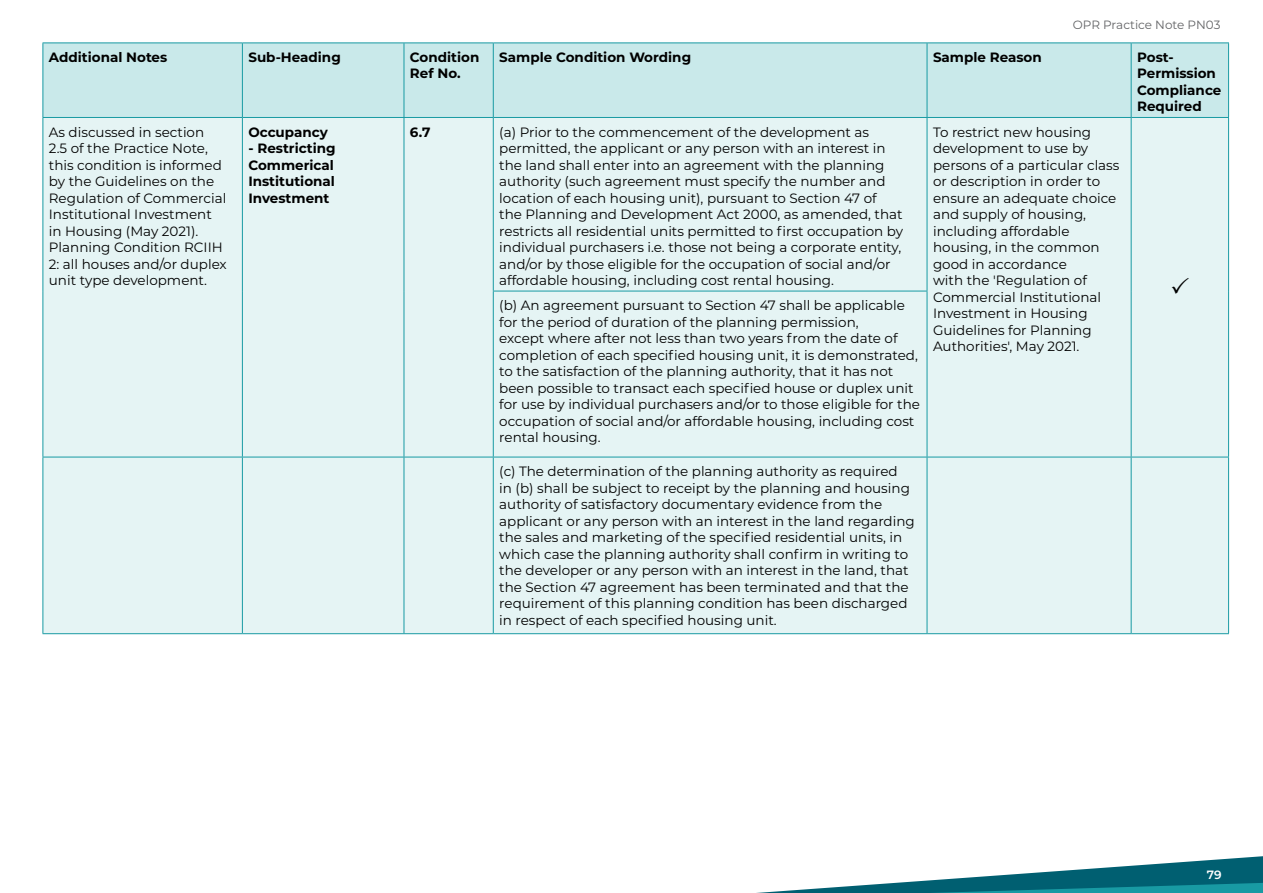
<style>
.page{position:relative;width:1263px;height:893px;background:#fff}
.page>*{position:absolute;margin:0;border:0;box-sizing:border-box;transform-origin:0 0}
.t1{font:13.5px/16.5px "Montserrat";color:#000}
.table_bold{font:700 13.5px/16.5px "Montserrat";color:#000}
.t2{font:12px "Montserrat";color:#636466}
.t3{font:600 12px "Montserrat";color:#fff}
</style>
<div class="page">
<svg style="left:756px;top:856px;width:507px;height:37px"></svg>
<div style="left:44px;top:44px;width:1184px;height:73px;background:#c9e9ea"></div>
<div style="left:44px;top:118px;width:1184px;height:515px;background:#e5f4f4"></div>
<hr style="left:43px;top:118px;width:1px;height:173px;background:#189aa3">
<hr style="left:242px;top:118px;width:1px;height:173px;background:#189aa3">
<hr style="left:404px;top:118px;width:1px;height:173px;background:#189aa3">
<hr style="left:493px;top:118px;width:1px;height:173px;background:#189aa3">
<hr style="left:927px;top:118px;width:1px;height:173px;background:#189aa3">
<hr style="left:43px;top:291px;width:1px;height:166px;background:#189aa3">
<hr style="left:242px;top:291px;width:1px;height:166px;background:#189aa3">
<hr style="left:404px;top:291px;width:1px;height:166px;background:#189aa3">
<hr style="left:493px;top:291px;width:434px;height:1px;background:#189aa3">
<hr style="left:493px;top:291px;width:1px;height:166px;background:#189aa3">
<hr style="left:927px;top:291px;width:1px;height:166px;background:#189aa3">
<hr style="left:43px;top:457px;width:199px;height:1px;background:#189aa3">
<hr style="left:43px;top:457px;width:1px;height:176px;background:#189aa3">
<hr style="left:242px;top:457px;width:162px;height:1px;background:#189aa3">
<hr style="left:242px;top:457px;width:1px;height:176px;background:#189aa3">
<hr style="left:404px;top:457px;width:89px;height:1px;background:#189aa3">
<hr style="left:404px;top:457px;width:1px;height:176px;background:#189aa3">
<hr style="left:493px;top:457px;width:434px;height:1px;background:#189aa3">
<hr style="left:493px;top:457px;width:1px;height:176px;background:#189aa3">
<hr style="left:927px;top:457px;width:204px;height:1px;background:#189aa3">
<hr style="left:927px;top:457px;width:1px;height:176px;background:#189aa3">
<hr style="left:43px;top:633px;width:199px;height:1px;background:#189aa3">
<hr style="left:242px;top:633px;width:162px;height:1px;background:#189aa3">
<hr style="left:404px;top:633px;width:89px;height:1px;background:#189aa3">
<hr style="left:493px;top:633px;width:434px;height:1px;background:#189aa3">
<hr style="left:927px;top:633px;width:204px;height:1px;background:#189aa3">
<hr style="left:1131px;top:118px;width:1px;height:173px;background:#189aa3">
<hr style="left:1228px;top:118px;width:1px;height:173px;background:#189aa3">
<hr style="left:1131px;top:291px;width:1px;height:166px;background:#189aa3">
<hr style="left:1228px;top:291px;width:1px;height:166px;background:#189aa3">
<hr style="left:1131px;top:457px;width:1px;height:176px;background:#189aa3">
<hr style="left:1228px;top:457px;width:1px;height:176px;background:#189aa3">
<hr style="left:1131px;top:457px;width:98px;height:1px;background:#189aa3">
<hr style="left:1131px;top:633px;width:98px;height:1px;background:#189aa3">
<hr style="left:43px;top:43px;width:199px;height:1px;background:#189aa3">
<hr style="left:43px;top:43px;width:1px;height:74px;background:#189aa3">
<hr style="left:242px;top:43px;width:162px;height:1px;background:#189aa3">
<hr style="left:242px;top:43px;width:1px;height:74px;background:#189aa3">
<hr style="left:404px;top:43px;width:89px;height:1px;background:#189aa3">
<hr style="left:404px;top:43px;width:1px;height:74px;background:#189aa3">
<hr style="left:493px;top:43px;width:434px;height:1px;background:#189aa3">
<hr style="left:493px;top:43px;width:1px;height:74px;background:#189aa3">
<hr style="left:927px;top:43px;width:204px;height:1px;background:#189aa3">
<hr style="left:927px;top:43px;width:1px;height:74px;background:#189aa3">
<hr style="left:1131px;top:43px;width:98px;height:1px;background:#189aa3">
<hr style="left:1131px;top:43px;width:1px;height:74px;background:#189aa3">
<hr style="left:1228px;top:43px;width:1px;height:74px;background:#189aa3">
<hr style="left:43px;top:117px;width:199px;height:1px;background:#189aa3">
<hr style="left:242px;top:117px;width:162px;height:1px;background:#189aa3">
<hr style="left:404px;top:117px;width:89px;height:1px;background:#189aa3">
<hr style="left:493px;top:117px;width:434px;height:1px;background:#189aa3">
<hr style="left:927px;top:117px;width:204px;height:1px;background:#189aa3">
<hr style="left:1131px;top:117px;width:98px;height:1px;background:#189aa3">
<svg style="left:1172px;top:277px;width:17px;height:17px"></svg>
<p class="t2" style="left:1073px;top:16px;width:149px">OPR Practice Note PN03</p>
<p class="table_bold" style="left:49px;top:48px;width:120px">Additional Notes</p>
<p class="table_bold" style="left:248px;top:48px;width:94px">Sub-Heading</p>
<p class="table_bold" style="left:410px;top:48px;width:71px">Condition<br>Ref No.</p>
<p class="table_bold" style="left:499px;top:48px;width:193px">Sample Condition Wording</p>
<p class="table_bold" style="left:933px;top:48px;width:110px">Sample Reason</p>
<p class="table_bold" style="left:1137px;top:48px;width:86px">Post-<br>Permission<br>Compliance<br>Required</p>
<p class="t1" style="left:49px;top:123px;width:179px">As discussed in section<br>2.5 of the Practice Note, this condition is informed by the Guidelines on the<br>Regulation of Commercial<br>Institutional Investment in Housing (May 2021).<br>Planning Condition RCIIH<br>2: all houses and/or duplex unit type development.</p>
<p class="table_bold" style="left:248px;top:123px;width:81px">Occupancy</p>
<p class="table_bold" style="left:410px;top:123px;width:22px">6.7</p>
<p class="t1" style="left:499px;top:123px;width:405px">(a) Prior to the commencement of the development as permitted, the applicant or any person with an interest in the land shall enter into an agreement with the planning authority (such agreement must specify the number and location of each housing unit), pursuant to Section 47 of<br>the Planning and Development Act 2000, as amended, that restricts all residential units permitted to first occupation by individual purchasers i.e. those not being a corporate entity, and/or by those eligible for the occupation of social and/or affordable housing, including cost rental housing.</p>
<p class="t1" style="left:933px;top:123px;width:188px">To restrict new housing development to use by persons of a particular class or description in order to ensure an adequate choice and supply of housing, including affordable housing, in the common good in accordance<br>with the 'Regulation of<br>Commercial Institutional<br>Investment in Housing<br>Guidelines for Planning<br>Authorities', May 2021.</p>
<p class="table_bold" style="left:248px;top:139px;width:89px;text-align:justify">- Restricting Commerical Institutional Investment</p>
<p class="t1" style="left:499px;top:297px;width:422px">(b) An agreement pursuant to Section 47 shall be applicable for the period of duration of the planning permission,<br>except where after not less than two years from the date of completion of each specified housing unit, it is demonstrated, to the satisfaction of the planning authority, that it has not been possible to transact each specified house or duplex unit for use by individual purchasers and/or to those eligible for the occupation of social and/or affordable housing, including cost rental housing.</p>
<p class="t1" style="left:499px;top:463px;width:417px">(c) The determination of the planning authority as required<br>in (b) shall be subject to receipt by the planning and housing authority of satisfactory documentary evidence from the applicant or any person with an interest in the land regarding the sales and marketing of the specified residential units, in which case the planning authority shall confirm in writing to the developer or any person with an interest in the land, that the Section 47 agreement has been terminated and that the requirement of this planning condition has been discharged in respect of each specified housing unit.</p>
<p class="t3" style="left:1207px;top:866px;width:16px">79</p>
</div>
